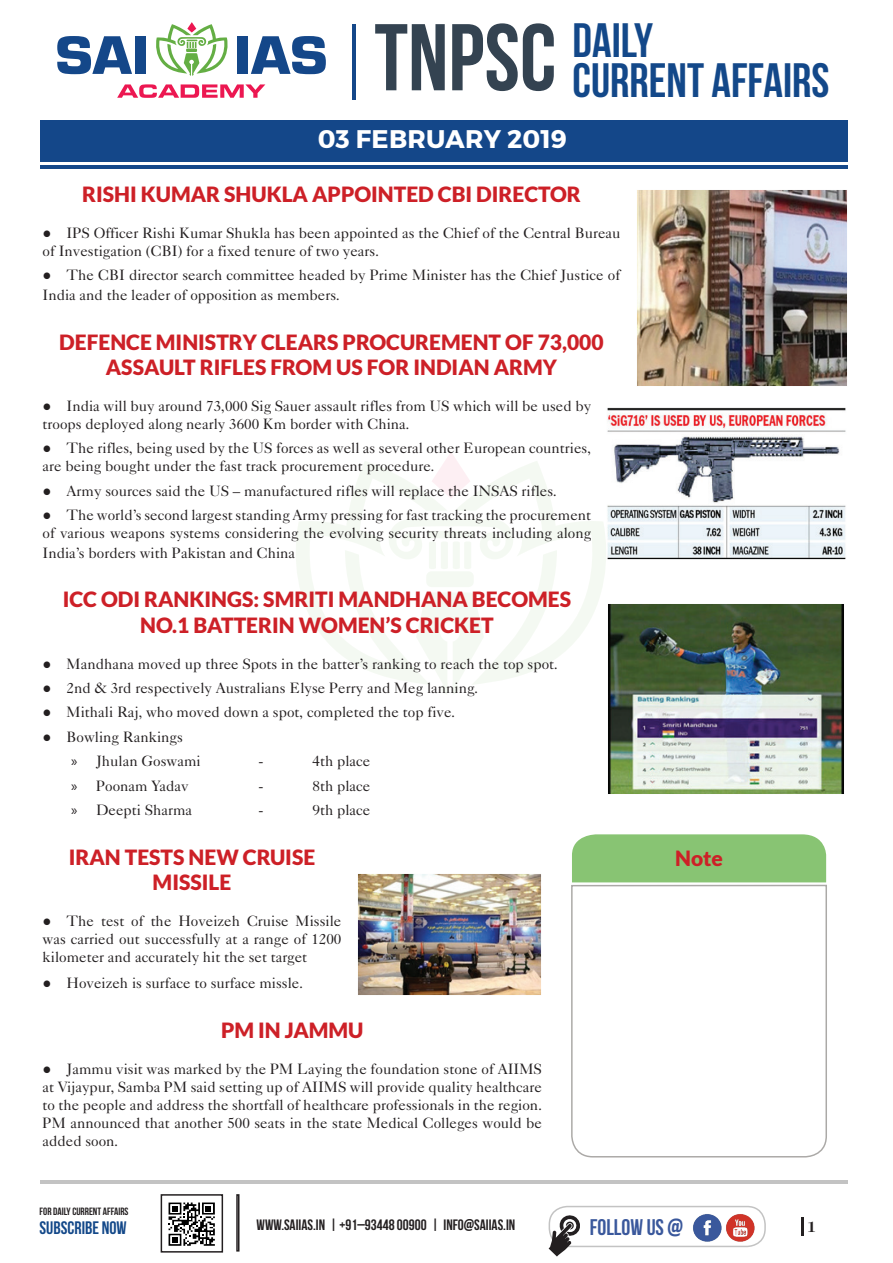
<style>
.page{position:relative;width:893px;height:1263px;background:#fff}
.page>*{position:absolute;margin:0;border:0;box-sizing:border-box;transform-origin:0 0}
.t1{font:700 94.5px "Bebas Neue";color:#344351}
.t2{font:700 48px "Bebas Neue";color:#134889}
.t3{font:700 25.5px "Montserrat";letter-spacing:.005em;color:#fff}
.t4{font:700 22.5px "Bebas Neue";color:#3a589c}
.t5{font:900 21px/25.2px "Lato";color:#cd2027;text-align:center}
.t6{font:700 18px "Bebas Neue";color:#134889}
.t7{font:15px/18px "Caslon Five Forty LT";color:#231f20}
.t8{font:700 15px "Bebas Neue";color:#231f20}
.t9{font:700 13.5px "Caslon";color:#231f20}
.t10{font:700 10.5px "Bebas Neue";color:#231f20}
.s1{font-family:"Georgia";font-weight:700}
.s2{font-family:"Myriad Pro"}
</style>
<div class="page">
<hr style="left:40px;top:1180px;width:807px;height:4px;background:#c3c3c3">
<hr style="left:352px;top:24px;width:3px;height:75px;background:#144789">
<div style="left:572px;top:834px;width:254px;height:48px;background:#88c473"></div>
<svg style="left:571px;top:884px;width:256px;height:274px"></svg>
<svg style="left:801px;top:1217px;width:2px;height:19px"></svg>
<svg style="left:168px;top:1202px;width:47px;height:44px"></svg>
<div style="left:161px;top:1194px;width:62px;height:58px;border:2px solid #231f20"></div>
<div style="left:236px;top:1194px;width:3px;height:57px;border:2px solid #231f20"></div>
<div style="left:549px;top:1206px;width:217px;height:41px;border:2px solid #c3c3c3;border-radius:18px"></div>
<img style="left:693px;top:1214px;width:62px;height:28px">
<svg style="left:549px;top:1214px;width:32px;height:42px"></svg>
<svg style="left:296px;top:452px;width:310px;height:242px"></svg>
<svg style="left:57px;top:36px;width:75px;height:38px"></svg>
<div style="left:135px;top:36px;width:11px;height:38px;background:#144789"></div>
<div style="left:237px;top:36px;width:11px;height:38px;background:#144789"></div>
<svg style="left:251px;top:36px;width:75px;height:38px"></svg>
<svg style="left:117px;top:84px;width:148px;height:14px"></svg>
<svg style="left:156px;top:22px;width:72px;height:54px"></svg>
<hr style="left:40px;top:166px;width:807px;height:3px;background:#144789">
<div style="left:40px;top:120px;width:807px;height:41px;background:#144789"></div>
<img style="left:637px;top:190px;width:210px;height:196px">
<img style="left:607px;top:407px;width:239px;height:153px">
<img style="left:608px;top:604px;width:236px;height:190px">
<img style="left:358px;top:874px;width:183px;height:121px">
<h1 class="t1" style="left:374px;top:6px;width:280px">TNPSC <sup>DAILY</sup></h1>
<h2 class="t2" style="left:573px;top:54px;width:258px">CURRENT AFFAIRS</h2>
<h3 class="t3" style="left:318px;top:123px;width:251px">03 FEBRUARY 2019</h3>
<h3 class="t5" style="left:82px;top:181px;width:500px">RISHI KUMAR SHUKLA APPOINTED CBI DIRECTOR</h3>
<p class="t7" style="left:43px;top:224px;width:579px"><span class="s1">●</span> IPS Officer Rishi Kumar Shukla has been appointed as the Chief of the Central Bureau of Investigation (CBI) for a fixed tenure of two years.</p>
<p class="t7" style="left:43px;top:265px;width:579px;line-height:19.8px"><span class="s1">●</span> The CBI director search committee headed by Prime Minister has the Chief Justice of<br>India and the leader of opposition as members.</p>
<h3 class="t5" style="left:59px;top:329px;width:546px">DEFENCE MINISTRY CLEARS PROCUREMENT OF 73,000<br>ASSAULT RIFLES FROM US FOR INDIAN ARMY</h3>
<p class="t7" style="left:43px;top:397px;width:550px"><span class="s1">●</span> India will buy around 73,000 Sig Sauer assault rifles from US which will be used by troops deployed along nearly 3600 Km border with China.</p>
<p class="t7" style="left:43px;top:439px;width:550px"><span class="s1">●</span> The rifles, being used by the US forces as well as several other European countries, are being bought under the fast track procurement procedure.</p>
<p class="t7" style="left:43px;top:481px;width:516px"><span class="s1">●</span> Army sources said the US – manufactured rifles will replace the INSAS rifles.</p>
<p class="t7" style="left:43px;top:506px;width:550px"><span class="s1">●</span> The world’s second largest standing Army pressing for fast tracking the procurement of various weapons systems considering the evolving security threats including along</p>
<p class="t7" style="left:43px;top:544px;width:254px">India’s borders with Pakistan and China</p>
<h3 class="t5" style="left:63px;top:587px;width:510px">ICC ODI RANKINGS: SMRITI MANDHANA BECOMES<br>NO.1 BATTERIN WOMEN’S CRICKET</h3>
<p class="t7" style="left:43px;top:654px;width:517px"><span class="s1">●</span> Mandhana moved up three Spots in the batter’s ranking to reach the top spot.</p>
<p class="t7" style="left:43px;top:679px;width:437px"><span class="s1">●</span> 2nd &amp; 3rd respectively Australians Elyse Perry and Meg lanning.</p>
<p class="t7" style="left:43px;top:703px;width:414px"><span class="s1">●</span> Mithali Raj, who moved down a spot, completed the top five.</p>
<p class="t7" style="left:71px;top:724px;width:131px;line-height:24.3px;text-indent:-28px"><span class="s1">●</span> Bowling Rankings<br><span class="s2">»</span> Jhulan Goswami</p>
<p class="t7" style="left:259px;top:752px;width:6px">-</p>
<p class="t7" style="left:313px;top:752px;width:59px">4th place</p>
<p class="t7" style="left:71px;top:776px;width:119px"><span class="s2">»</span> Poonam Yadav</p>
<p class="t7" style="left:259px;top:776px;width:6px">-</p>
<p class="t7" style="left:313px;top:776px;width:59px">8th place</p>
<p class="t7" style="left:71px;top:801px;width:123px"><span class="s2">»</span> Deepti Sharma</p>
<p class="t7" style="left:259px;top:801px;width:6px">-</p>
<p class="t7" style="left:313px;top:801px;width:59px">9th place</p>
<h3 class="t5" style="left:69px;top:844px;width:248px">IRAN TESTS NEW CRUISE<br>MISSILE</h3>
<p class="t7" style="left:43px;top:911px;width:300px;text-align:justify"><span class="s1">●</span> The test of the Hoveizeh Cruise Missile was carried out successfully at a range of 1200 kilometer and accurately hit the set target</p>
<p class="t7" style="left:43px;top:974px;width:262px"><span class="s1">●</span> Hoveizeh is surface to surface missle.</p>
<h3 class="t5" style="left:221px;top:1017px;width:144px">PM IN JAMMU</h3>
<p class="t7" style="left:43px;top:1059px;width:501px;text-align:justify"><span class="s1">●</span> Jammu visit was marked by the PM Laying the foundation stone of AIIMS at Vijaypur, Samba PM said setting up of AIIMS will provide quality healthcare to the people and address the shortfall of healthcare professionals in the region.<br>PM announced that another 500 seats in the state Medical Colleges would be added soon.</p>
<h3 class="t5" style="left:675px;top:845px;width:49px">Note</h3>
<p class="t10" style="left:40px;top:1206px;width:91px">FOR DAILY CURRENT AFFAIRS</p>
<p class="t6" style="left:40px;top:1218px;width:89px">SUBSCRIBE NOW</p>
<h3 class="t4" style="left:590px;top:1215px;width:95px">FOLLOW US @</h3>
<p class="t8" style="left:257px;top:1216px;width:260px">WWW.SAIIAS.IN | +91–93448 00900 | INFO@SAIIAS.IN</p>
<p class="t9" style="left:808px;top:1218px;width:9px">1</p>
</div>
